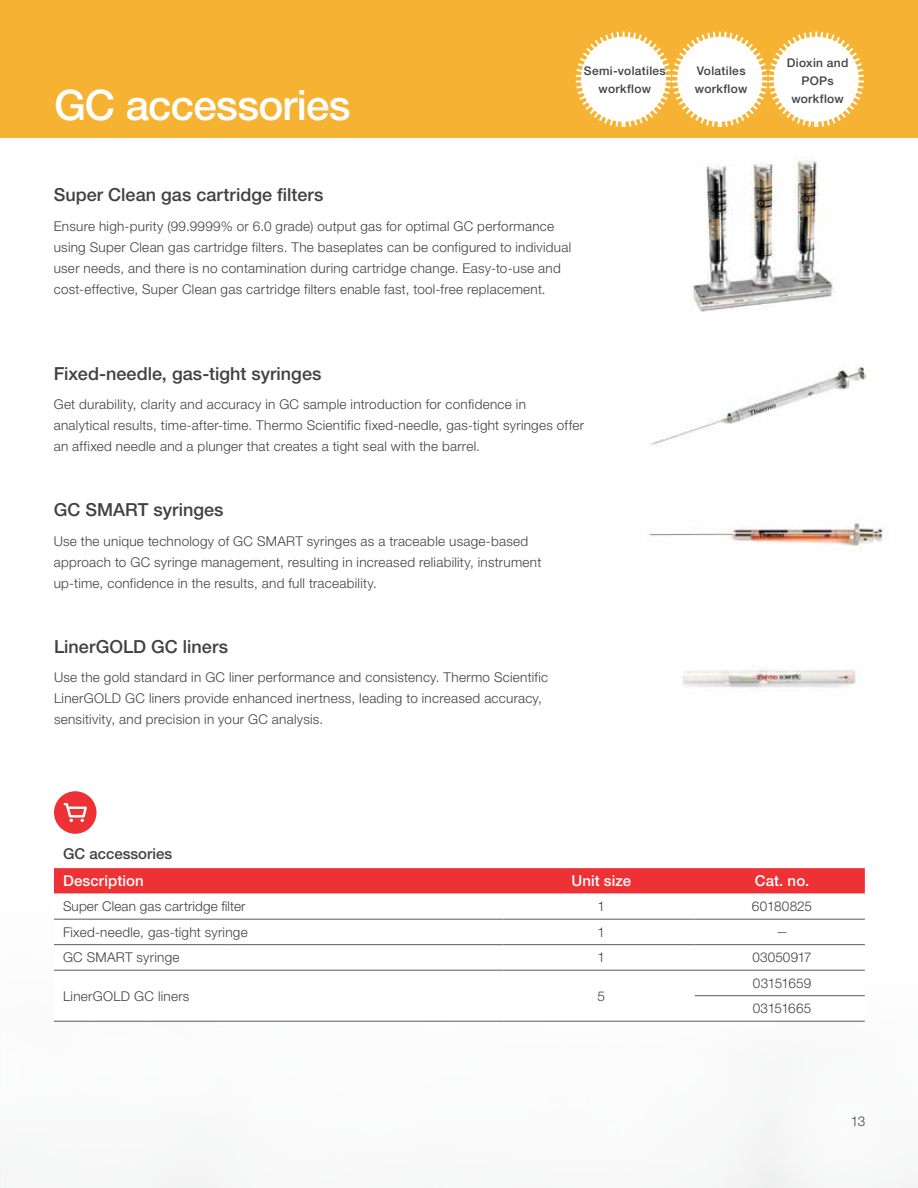
<style>
.page{position:relative;width:918px;height:1188px;background:#fff}
.page>*{position:absolute;margin:0;border:0;box-sizing:border-box;transform-origin:0 0}
.t1{font:500 42px "Helvetica Neue LTW1 G";letter-spacing:-.02em;color:#fff}
.t2{font:500 18px "Helvetica Neue LTW1 G";color:#414042}
.t3{font:500 15px "Helvetica Neue LTW1 G";letter-spacing:.01em;color:#fff}
.t4{font:500 15px "Helvetica Neue LTW1 G";color:#414042}
.t5{font:300 13.5px/21px "Helvetica Neue LTW1 G";letter-spacing:.02em;color:#414042}
.t6{font:300 13.5px/25.5px "Helvetica Neue LTW1 G";letter-spacing:-.025em;color:#414042}
.t7{font:500 12px/18px "Helvetica Neue LTW1 G";letter-spacing:.025em;color:#414042;text-align:center}
.t8{font:300 12px "Helvetica Neue LTW1 G";color:#414042}
</style>
<div class="page">
<img style="left:691px;top:160px;width:144px;height:152px">
<div style="left:0;top:0;width:918px;height:138px;background:#f6b333"></div>
<svg style="left:54px;top:868px;width:811px;height:26px;background:#ee3639"></svg>
<svg style="left:54px;top:918px;width:811px;height:103px"></svg>
<hr style="left:54px;top:919px;width:170px;height:1px;background:#58595b">
<hr style="left:224px;top:919px;width:279px;height:1px;background:#58595b">
<hr style="left:54px;top:944px;width:170px;height:1px;background:#58595b">
<hr style="left:224px;top:944px;width:279px;height:1px;background:#58595b">
<hr style="left:54px;top:970px;width:170px;height:1px;background:#58595b">
<hr style="left:224px;top:970px;width:279px;height:1px;background:#58595b">
<hr style="left:54px;top:1021px;width:170px;height:1px;background:#58595b">
<hr style="left:224px;top:1021px;width:279px;height:1px;background:#58595b">
<hr style="left:503px;top:919px;width:192px;height:1px;background:#58595b">
<hr style="left:503px;top:944px;width:192px;height:1px;background:#58595b">
<hr style="left:503px;top:970px;width:192px;height:1px;background:#58595b">
<hr style="left:503px;top:1021px;width:192px;height:1px;background:#58595b">
<hr style="left:695px;top:919px;width:170px;height:1px;background:#58595b">
<hr style="left:695px;top:944px;width:170px;height:1px;background:#58595b">
<hr style="left:695px;top:970px;width:170px;height:1px;background:#58595b">
<hr style="left:695px;top:995px;width:170px;height:1px;background:#58595b">
<hr style="left:695px;top:1021px;width:170px;height:1px;background:#58595b">
<div style="left:54px;top:791px;width:43px;height:43px;background:#ee3134;border-radius:50%"></div>
<svg style="left:64px;top:803px;width:23px;height:19px"></svg>
<svg style="left:575px;top:31px;width:289px;height:96px"></svg>
<img style="left:651px;top:366px;width:217px;height:80px">
<img style="left:683px;top:668px;width:179px;height:20px">
<img style="left:649px;top:523px;width:239px;height:25px">
<h1 class="t1" style="left:54px;top:80px;width:298px">GC accessories</h1>
<p class="t7" style="left:584px;top:62px;width:83px">Semi-volatiles workflow</p>
<p class="t7" style="left:695px;top:62px;width:54px;text-align:left">Volatiles workflow</p>
<p class="t7" style="left:787px;top:54px;width:63px">Dioxin and<br>POPs workflow</p>
<h2 class="t2" style="left:54px;top:184px;width:271px">Super Clean gas cartridge filters</h2>
<p class="t5" style="left:54px;top:215px;width:519px">Ensure high-purity (99.9999% or 6.0 grade) output gas for optimal GC performance using Super Clean gas cartridge filters. The baseplates can be configured to individual user needs, and there is no contamination during cartridge change. Easy-to-use and cost-effective, Super Clean gas cartridge filters enable fast, tool-free replacement.</p>
<h2 class="t2" style="left:54px;top:362px;width:269px">Fixed-needle, gas-tight syringes</h2>
<p class="t5" style="left:54px;top:394px;width:532px">Get durability, clarity and accuracy in GC sample introduction for confidence in analytical results, time-after-time. Thermo Scientific fixed-needle, gas-tight syringes offer an affixed needle and a plunger that creates a tight seal with the barrel.</p>
<h2 class="t2" style="left:54px;top:499px;width:171px">GC SMART syringes</h2>
<p class="t5" style="left:54px;top:530px;width:489px">Use the unique technology of GC SMART syringes as a traceable usage-based approach to GC syringe management, resulting in increased reliability, instrument up-time, confidence in the results, and full traceability.</p>
<h2 class="t2" style="left:54px;top:635px;width:176px">LinerGOLD GC liners</h2>
<p class="t5" style="left:54px;top:667px;width:496px">Use the gold standard in GC liner performance and consistency. Thermo Scientific<br>LinerGOLD GC liners provide enhanced inertness, leading to increased accuracy, sensitivity, and precision in your GC analysis.</p>
<p class="t4" style="left:63px;top:845px;width:111px">GC accessories</p>
<p class="t3" style="left:63px;top:872px;width:82px">Description</p>
<p class="t3" style="left:571px;top:872px;width:61px">Unit size</p>
<p class="t3" style="left:755px;top:872px;width:56px">Cat. no.</p>
<p class="t5" style="left:63px;top:896px;width:184px">Super Clean gas cartridge filter</p>
<p class="t5" style="left:598px;top:896px;width:9px">1</p>
<p class="t5" style="left:752px;top:896px;width:62px">60180825</p>
<p class="t5" style="left:63px;top:921px;width:186px">Fixed-needle, gas-tight syringe</p>
<p class="t5" style="left:598px;top:921px;width:9px">1</p>
<p class="t8" style="left:776px;top:925px;width:13px">—</p>
<p class="t5" style="left:63px;top:947px;width:118px">GC SMART syringe</p>
<p class="t5" style="left:598px;top:947px;width:9px">1</p>
<p class="t5" style="left:752px;top:947px;width:61px">03050917</p>
<p class="t5" style="left:63px;top:985px;width:128px">LinerGOLD GC liners</p>
<p class="t5" style="left:598px;top:985px;width:9px">5</p>
<p class="t6" style="left:753px;top:970px;width:60px">03151659<br>03151665</p>
<p class="t5" style="left:851px;top:1110px;width:16px">13</p>
</div>
